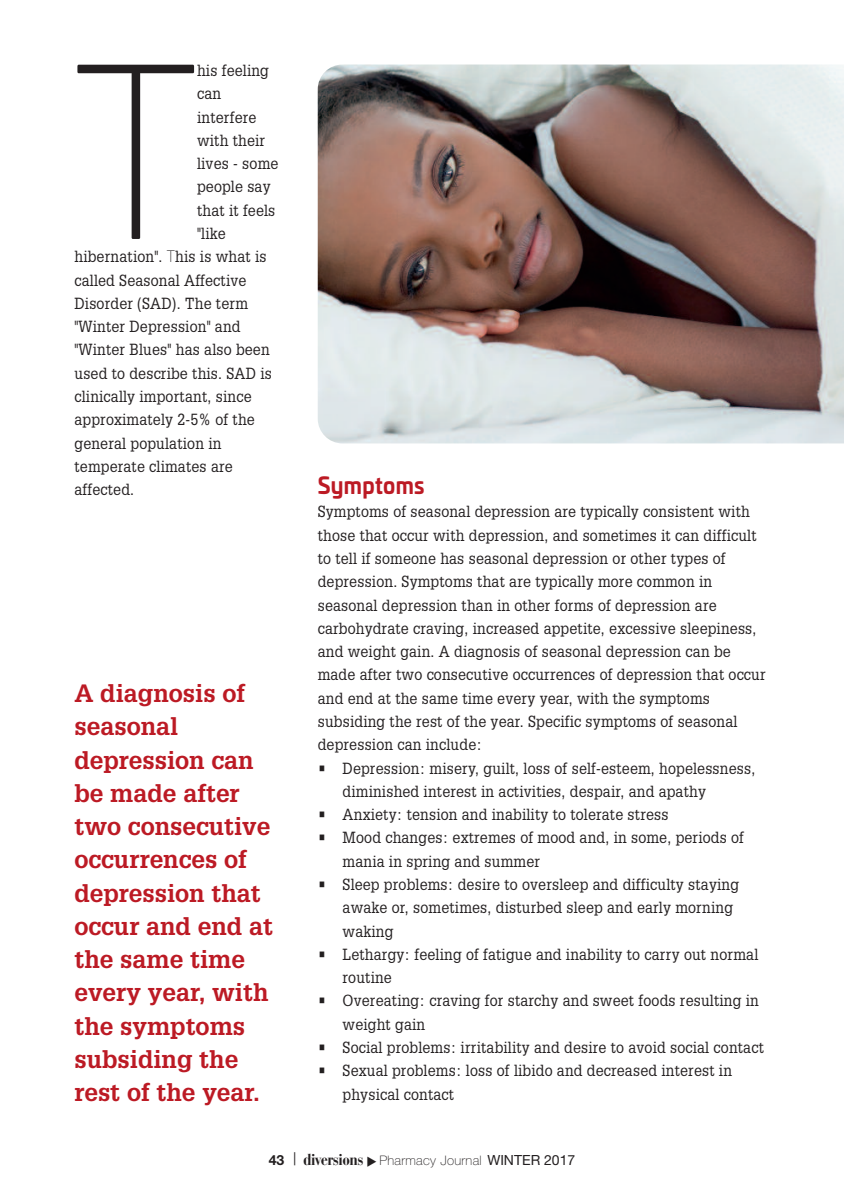
<style>
.page{position:relative;width:844px;height:1191px;background:#fff}
.page>*{position:absolute;margin:0;border:0;box-sizing:border-box;transform-origin:0 0}
.t1{font:200 236.6px "Univia Pro";color:#231f20;scale:.9 1}
.t2{font:700 24.5px/33.2px "Glypha";color:#bc1a24}
.t3{font:700 22.75px "Univia Pro";letter-spacing:.015em;color:#bc1a24;scale:.9 1}
.t4{font:15.75px/23.3px "Glypha";letter-spacing:.015em;color:#231f20;scale:.9 1}
.t5{font:100 13.12px "Helvetica Neue";letter-spacing:.025em;color:#231f20}
.s1{font-family:"Univia Pro";font-weight:200}
.s2{font-weight:700;font-size:14px}
.s3{font-weight:700;font-size:17.5px}
.s4{font-family:"Bauer Bodoni";font-weight:700;font-stretch:condensed;font-size:15.75px}
.s5{font-weight:400;font-size:14px}
</style>
<div class="page">
<img style="left:317px;top:64px;width:526px;height:379px">
<h1 class="t1" style="left:74px;top:65px;width:138px">T</h1>
<p class="t4" style="left:197px;top:59px;width:81px">his feeling</p>
<p class="t4" style="left:197px;top:82px;width:28px">can</p>
<p class="t4" style="left:197px;top:105px;width:67px">interfere</p>
<p class="t4" style="left:197px;top:129px;width:77px">with their</p>
<p class="t4" style="left:197px;top:152px;width:92px">lives - some</p>
<p class="t4" style="left:197px;top:175px;width:83px">people say</p>
<p class="t4" style="left:197px;top:199px;width:88px">that it feels</p>
<p class="t4" style="left:197px;top:222px;width:33px">"like</p>
<p class="t4" style="left:74px;top:245px;width:215px">hibernation". <span class="s1">T</span>his is what is</p>
<p class="t4" style="left:74px;top:268px;width:192px">called Seasonal Affective</p>
<p class="t4" style="left:74px;top:292px;width:194px">Disorder (SAD). The term</p>
<p class="t4" style="left:74px;top:315px;width:186px">"Winter Depression" and</p>
<p class="t4" style="left:74px;top:338px;width:218px">"Winter Blues" has also been</p>
<p class="t4" style="left:74px;top:361px;width:221px">used to describe this. SAD is</p>
<p class="t4" style="left:74px;top:385px;width:198px">clinically important, since</p>
<p class="t4" style="left:74px;top:408px;width:202px">approximately 2-5% of the</p>
<p class="t4" style="left:74px;top:431px;width:165px">general population in</p>
<p class="t4" style="left:74px;top:455px;width:177px">temperate climates are</p>
<p class="t4" style="left:74px;top:478px;width:68px">affected.</p>
<h2 class="t2" style="left:74px;top:677px;width:200px">A diagnosis of seasonal depression can be made after two consecutive occurrences of depression that occur and end at the same time every year, with the symptoms subsiding the rest of the year.</h2>
<h3 class="t3" style="left:317px;top:476px;width:120px">Symptoms</h3>
<p class="t4" style="left:317px;top:500px;width:499px">Symptoms of seasonal depression are typically consistent with those that occur with depression, and sometimes it can difficult to tell if someone has seasonal depression or other types of depression. Symptoms that are typically more common in seasonal depression than in other forms of depression are carbohydrate craving, increased appetite, excessive sleepiness, and weight gain. A diagnosis of seasonal depression can be made after two consecutive occurrences of depression that occur and end at the same time every year, with the symptoms subsiding the rest of the year. Specific symptoms of seasonal depression can include:</p>
<p class="t4" style="left:342px;top:756px;width:460px;text-indent:-25px">• Depression: misery, guilt, loss of self-esteem, hopelessness, diminished interest in activities, despair, and apathy</p>
<p class="t4" style="left:317px;top:803px;width:391px">• Anxiety: tension and inability to tolerate stress</p>
<p class="t4" style="left:342px;top:826px;width:447px;text-indent:-25px">• Mood changes: extremes of mood and, in some, periods of mania in spring and summer</p>
<p class="t4" style="left:342px;top:873px;width:442px;text-indent:-25px">• Sleep problems: desire to oversleep and difficulty staying awake or, sometimes, disturbed sleep and early morning waking</p>
<p class="t4" style="left:342px;top:942px;width:463px;text-indent:-25px">• Lethargy: feeling of fatigue and inability to carry out normal routine</p>
<p class="t4" style="left:342px;top:989px;width:464px;text-indent:-25px">• Overeating: craving for starchy and sweet foods resulting in weight gain</p>
<p class="t4" style="left:318px;top:1035px;width:497px">• Social problems: irritability and desire to avoid social contact</p>
<p class="t4" style="left:342px;top:1059px;width:434px;text-indent:-25px">• Sexual problems: loss of libido and decreased interest in physical contact</p>
<p class="t5" style="left:269px;top:1155px;width:308px"><span class="s2">43</span> <span class="s3">|</span> <span class="s4">diversions</span> ◆ Pharmacy Journal <span class="s5">WINTER 2017</span></p>
</div>
